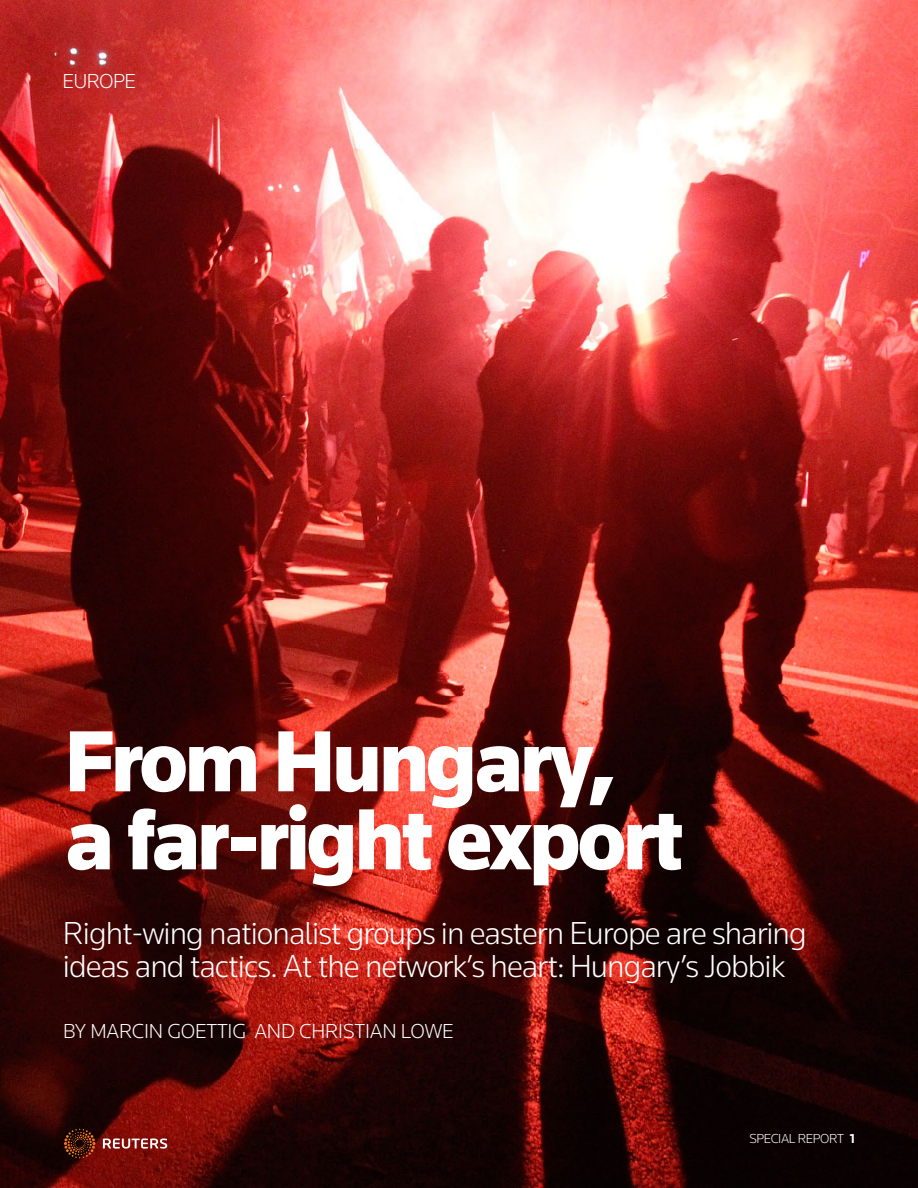
<style>
.page{position:relative;width:918px;height:1188px;background:#fff}
.page>*{position:absolute;margin:0;border:0;box-sizing:border-box;transform-origin:0 0}
.t1{font:900 90px/78px "Knowledge";letter-spacing:-.04em;color:#fff}
.t2{font:300 33px/33px "Knowledge";letter-spacing:-.03em;color:#fff}
.t3{font:300 21px "Knowledge";letter-spacing:-.01em;color:#fff}
.t4{font:300 13.5px "Knowledge";letter-spacing:-.03em;color:#fff}
.s1{font-weight:700}
</style>
<div class="page">
<img style="left:0;top:0;width:918px;height:1188px">
<svg style="left:103px;top:1138px;width:64px;height:11px"></svg>
<svg style="left:64px;top:1129px;width:32px;height:29px"></svg>
<p class="t3" style="left:63px;top:68px;width:75px">EUROPE</p>
<h1 class="t1" style="left:65px;top:721px;width:621px">From Hungary, a far-right export</h1>
<p class="t2" style="left:63px;top:916px;width:745px">Right-wing nationalist groups in eastern Europe are sharing ideas and tactics. At the network’s heart: Hungary’s Jobbik</p>
<p class="t3" style="left:63px;top:1018px;width:392px">BY MARCIN GOETTIG AND CHRISTIAN LOWE</p>
<p class="t4" style="left:749px;top:1130px;width:107px">SPECIAL REPORT <span class="s1">1</span></p>
</div>
